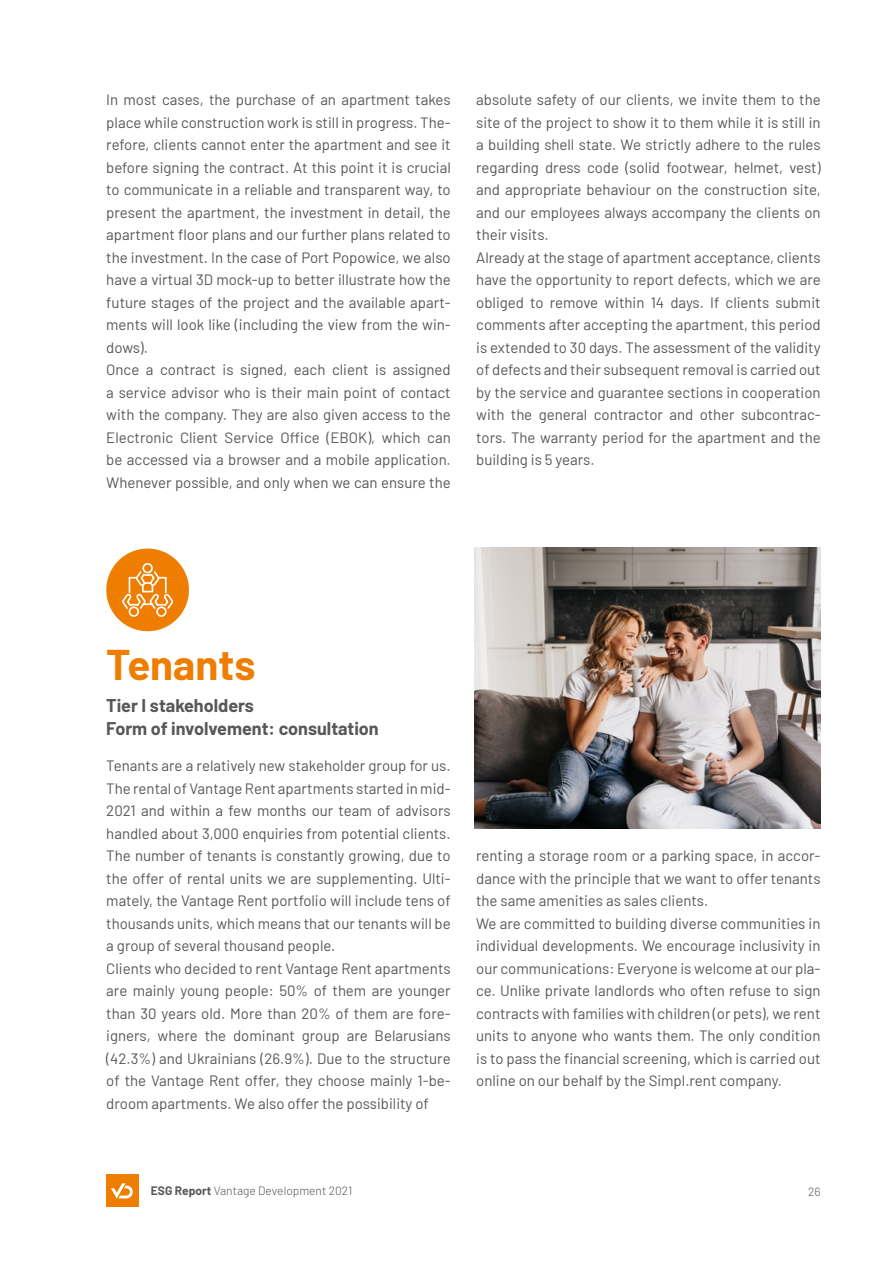
<style>
.page{position:relative;width:893px;height:1263px;background:#fff}
.page>*{position:absolute;margin:0;border:0;box-sizing:border-box;transform-origin:0 0}
.t1{font:700 42px "Barlow";color:#ef7d00}
.t2{font:700 18px/22.5px "Barlow";color:#575756}
.t3{font:15px/22.5px "Barlow";color:#575756}
.t4{font:300 12px "Barlow";color:#575756}
.s1{font-weight:700}
</style>
<div class="page">
<div style="left:106px;top:1174px;width:33px;height:33px;background:#ef7d00"></div>
<svg style="left:111px;top:1183px;width:22px;height:15px"></svg>
<img style="left:474px;top:547px;width:347px;height:281px">
<div style="left:106px;top:549px;width:83px;height:82px;background:#ef7d00;border-radius:50%"></div>
<svg style="left:122px;top:563px;width:51px;height:54px"></svg>
<p class="t3" style="left:106px;top:88px;width:346px">In most cases, the purchase of an apartment takes place while construction work is still in progress. The&shy;refore, clients cannot enter the apartment and see it before signing the contract. At this point it is crucial to communicate in a reliable and transparent way, to present the apartment, the investment in detail, the apartment floor plans and our further plans related to the investment. In the case of Port Popowice, we also have a virtual 3D mock-up to better illustrate how the future stages of the project and the available apart&shy;ments will look like (including the view from the win&shy;dows).<br>Once a contract is signed, each client is assigned a service advisor who is their main point of contact with the company. They are also given access to the Electronic Client Service Office (EBOK), which can be accessed via a browser and a mobile application.<br>Whenever possible, and only when we can ensure the</p>
<p class="t3" style="left:476px;top:88px;width:346px">absolute safety of our clients, we invite them to the site of the project to show it to them while it is still in a building shell state. We strictly adhere to the rules regarding dress code (solid footwear, helmet, vest) and appropriate behaviour on the construction site, and our employees always accompany the clients on their visits.<br>Already at the stage of apartment acceptance, clients have the opportunity to report defects, which we are obliged to remove within 14 days. If clients submit comments after accepting the apartment, this period is extended to 30 days. The assessment of the validity of defects and their subsequent removal is carried out by the service and guarantee sections in cooperation with the general contractor and other subcontrac&shy;tors. The warranty period for the apartment and the building is 5 years.</p>
<h1 class="t1" style="left:106px;top:634px;width:151px">Tenants</h1>
<p class="t2" style="left:106px;top:693px;width:274px">Tier I stakeholders<br>Form of involvement: consultation</p>
<p class="t3" style="left:106px;top:753px;width:346px">Tenants are a relatively new stakeholder group for us.<br>The rental of Vantage Rent apartments started in mid-2021 and within a few months our team of advisors handled about 3,000 enquiries from potential clients.<br>The number of tenants is constantly growing, due to the offer of rental units we are supplementing. Ulti&shy;mately, the Vantage Rent portfolio will include tens of thousands units, which means that our tenants will be a group of several thousand people.<br>Clients who decided to rent Vantage Rent apartments are mainly young people: 50% of them are younger than 30 years old. More than 20% of them are fore&shy;igners, where the dominant group are Belarusians (42.3%) and Ukrainians (26.9%). Due to the structure of the Vantage Rent offer, they choose mainly 1-be&shy;droom apartments. We also offer the possibility of</p>
<p class="t3" style="left:476px;top:843px;width:346px">renting a storage room or a parking space, in accor&shy;dance with the principle that we want to offer tenants the same amenities as sales clients.<br>We are committed to building diverse communities in individual developments. We encourage inclusivity in our communications: Everyone is welcome at our pla&shy;ce. Unlike private landlords who often refuse to sign contracts with families with children (or pets), we rent units to anyone who wants them. The only condition is to pass the financial screening, which is carried out online on our behalf by the Simpl.rent company.</p>
<p class="t4" style="left:151px;top:1182px;width:203px"><span class="s1">ESG Report</span> Vantage Development 2021</p>
<p class="t4" style="left:808px;top:1183px;width:14px">26</p>
</div>
